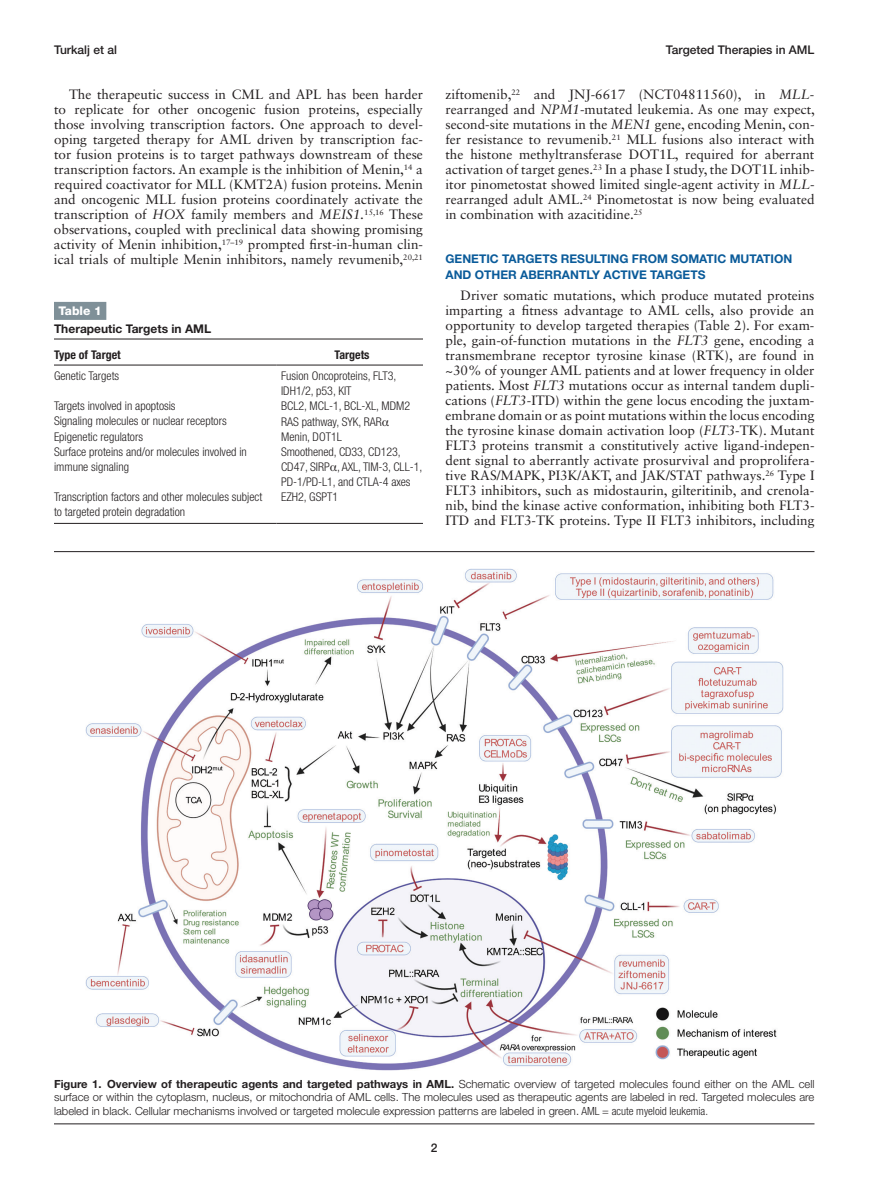
<style>
.page{position:relative;width:891px;height:1188px;background:#fff}
.page>*{position:absolute;margin:0;border:0;box-sizing:border-box;transform-origin:0 0}
.t1{font:13.5px/15px "Sabon LT Std";color:#231f20;text-align:justify}
.t2{font:300 condensed 12px/15px "Helvetica Neue LT Std";color:#231f20}
.t3{font:700 12px/16.5px "Helvetica Neue LT Std";color:#0a5b9a}
.t4{font:500 12px "Helvetica Neue LT Std";color:#231f20}
.t5{font:700 12px "Helvetica Neue LT Std";color:#231f20}
.t6{font:700 condensed 12px "Helvetica Neue LT Std";color:#231f20}
.t7{font:800 12px "Helvetica Neue LT Std";color:#fff}
.t8{font:300 11.25px/13.5px "Helvetica Neue LT Std";color:#231f20;text-align:justify}
.s1{font-style:italic}
.s2{font-family:"Gandhari Unicode";font-weight:400;font-stretch:normal}
.s3{font-weight:700}
.s4{font-stretch:condensed}
</style>
<div class="page">
<div style="left:54px;top:302px;width:52px;height:18px;background:#7f9098"></div>
<hr style="left:54px;top:339px;width:369px;height:1px;background:#231f20">
<hr style="left:54px;top:365px;width:223px;height:1px;background:#231f20">
<hr style="left:277px;top:365px;width:146px;height:1px;background:#231f20">
<hr style="left:54px;top:523px;width:223px;height:1px;background:#231f20">
<hr style="left:277px;top:523px;width:146px;height:1px;background:#231f20">
<img style="left:85px;top:568px;width:699px;height:502px">
<hr style="left:54px;top:551px;width:760px;height:1px;background:#231f20">
<hr style="left:54px;top:1124px;width:760px;height:1px;background:#231f20">
<p class="t4" style="left:54px;top:42px;width:64px">Turkalj et al</p>
<p class="t4" style="left:666px;top:42px;width:150px">Targeted Therapies in AML</p>
<p class="t1" style="left:54px;top:87px;width:371px;text-indent:15px">The therapeutic success in CML and APL has been harder to replicate for other oncogenic fusion proteins, especially those involving transcription factors. One approach to devel&shy;oping targeted therapy for AML driven by transcription fac&shy;tor fusion proteins is to target pathways downstream of these transcription factors. An example is the inhibition of Menin,<sup>14</sup> a required coactivator for MLL (KMT2A) fusion proteins. Menin and oncogenic MLL fusion proteins coordinately activate the transcription of <span class="s1">HOX</span> family members and <span class="s1">MEIS1.</span><sup>15,16</sup> These observations, coupled with preclinical data showing promising activity of Menin inhibition,<sup>17–19</sup> prompted first-in-human clin&shy;ical trials of multiple Menin inhibitors, namely revumenib,<sup>20,21</sup></p>
<p class="t1" style="left:445px;top:87px;width:371px">ziftomenib,<sup>22</sup> and JNJ-6617 (NCT04811560), in <span class="s1">MLL&shy;</span>rearranged and <span class="s1">NPM1</span>-mutated leukemia. As one may expect, second-site mutations in the <span class="s1">MEN1</span> gene, encoding Menin, con&shy;fer resistance to revumenib.<sup>21</sup> MLL fusions also interact with the histone methyltransferase DOT1L, required for aberrant activation of target genes.<sup>23</sup> In a phase I study, the DOT1L inhib&shy;itor pinometostat showed limited single-agent activity in <span class="s1">MLL&shy;</span>rearranged adult AML.<sup>24</sup> Pinometostat is now being evaluated in combination with azacitidine.<sup>25</sup></p>
<p class="t3" style="left:446px;top:250px;width:348px">GENETIC TARGETS RESULTING FROM SOMATIC MUTATION<br>AND OTHER ABERRANTLY ACTIVE TARGETS</p>
<p class="t1" style="left:446px;top:288px;width:371px;text-indent:15px">Driver somatic mutations, which produce mutated proteins imparting a fitness advantage to AML cells, also provide an opportunity to develop targeted therapies (Table 2). For exam&shy;ple, gain-of-function mutations in the <span class="s1">FLT3</span> gene, encoding a transmembrane receptor tyrosine kinase (RTK), are found in ~30% of younger AML patients and at lower frequency in older patients. Most <span class="s1">FLT3</span> mutations occur as internal tandem dupli&shy;cations (<span class="s1">FLT3</span>-ITD) within the gene locus encoding the juxtam&shy;embrane domain or as point mutations within the locus encoding the tyrosine kinase domain activation loop (<span class="s1">FLT3</span>-TK). Mutant FLT3 proteins transmit a constitutively active ligand-indepen&shy;dent signal to aberrantly activate prosurvival and proprolifera&shy;tive RAS/MAPK, PI3K/AKT, and JAK/STAT pathways.<sup>26</sup> Type I FLT3 inhibitors, such as midostaurin, gilteritinib, and crenola&shy;nib, bind the kinase active conformation, inhibiting both FLT3- ITD and FLT3-TK proteins. Type II FLT3 inhibitors, including</p>
<p class="t7" style="left:58px;top:304px;width:45px">Table 1</p>
<p class="t5" style="left:54px;top:322px;width:159px">Therapeutic Targets in AML</p>
<p class="t6" style="left:54px;top:347px;width:68px">Type of Target</p>
<p class="t6" style="left:335px;top:347px;width:37px">Targets</p>
<p class="t2" style="left:54px;top:368px;width:67px">Genetic Targets</p>
<p class="t2" style="left:281px;top:368px;width:117px">Fusion Oncoproteins, FLT3,<br>IDH1/2, p53, KIT</p>
<p class="t2" style="left:54px;top:398px;width:123px">Targets involved in apoptosis</p>
<p class="t2" style="left:281px;top:398px;width:131px">BCL2, MCL-1, BCL-XL, MDM2</p>
<p class="t2" style="left:54px;top:413px;width:174px">Signaling molecules or nuclear receptors</p>
<p class="t2" style="left:281px;top:414px;width:110px">RAS pathway, SYK, RAR<span class="s2">α</span></p>
<p class="t2" style="left:54px;top:429px;width:91px">Epigenetic regulators</p>
<p class="t2" style="left:281px;top:429px;width:62px">Menin, DOT1L</p>
<p class="t2" style="left:54px;top:444px;width:194px">Surface proteins and/or molecules involved in immune signaling</p>
<p class="t2" style="left:281px;top:444px;width:143px">Smoothened, CD33, CD123,<br>CD47, SIRP<span class="s2">α</span>, AXL, TIM-3, CLL-1,<br>PD-1/PD-L1, and CTLA-4 axes</p>
<p class="t2" style="left:54px;top:489px;width:210px">Transcription factors and other molecules subject to targeted protein degradation</p>
<p class="t2" style="left:281px;top:489px;width:59px">EZH2, GSPT1</p>
<p class="t8" style="left:54px;top:1077px;width:762px"><span class="s3">Figure 1. Overview of therapeutic agents and targeted pathways in AML.</span> Schematic overview of targeted molecules found either on the AML cell surface or within the cytoplasm, nucleus, or mitochondria of AML cells. The molecules used as therapeutic agents are labeled in red. Targeted molecules are labeled in black. Cellular mechanisms involved or targeted molecule expression patterns are labeled in green. <span class="s4">AML = acute myeloid leukemia.</span></p>
<p class="t4" style="left:431px;top:1140px;width:8px">2</p>
</div>
